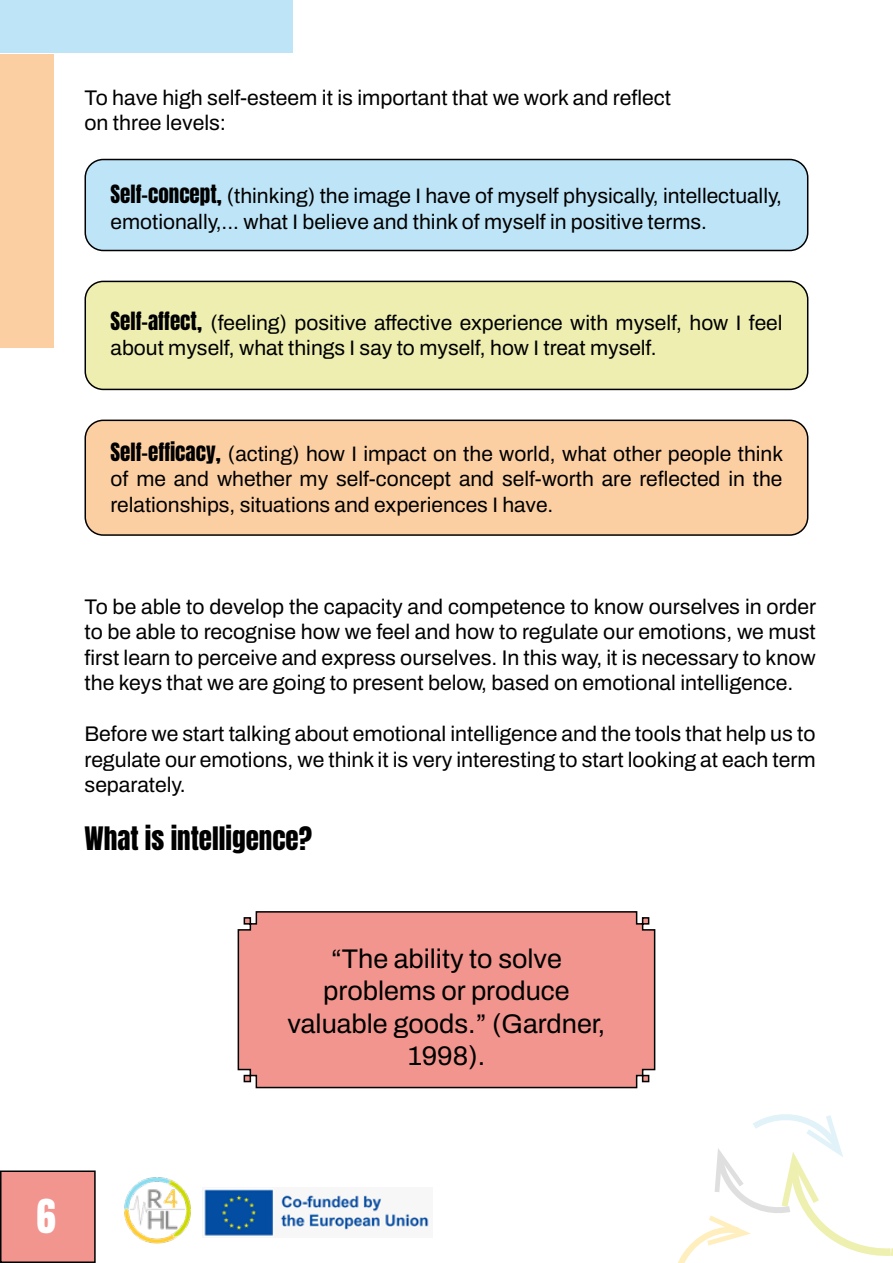
<style>
.page{position:relative;width:893px;height:1263px;background:#fff}
.page>*{position:absolute;margin:0;border:0;box-sizing:border-box;transform-origin:0 0}
.t1{font:39px "Anton";color:#fff}
.t2{font:600 27px/32.4px "Archivo";color:#000;text-align:center}
.t3{font:27px "Anton";color:#000}
.t4{font:600 21.15px/25.5px "Archivo";color:#000;text-align:justify}
.t5{font:600 21px/25.2px "Archivo";color:#000}
.s1{font-family:"Anton";font-weight:400}
</style>
<div class="page">
<div style="left:1px;top:1171px;width:94px;height:91px;background:#f2958e"></div>
<div style="left:0;top:1170px;width:96px;height:93px;border:2px solid #000"></div>
<svg style="left:678px;top:1114px;width:215px;height:149px"></svg>
<div style="left:0;top:0;width:293px;height:53px;background:#bde4f7"></div>
<div style="left:0;top:54px;width:53px;height:294px;background:#fccfa2"></div>
<img style="left:124px;top:1177px;width:67px;height:67px">
<img style="left:204px;top:1189px;width:225px;height:47px">
<div style="left:85px;top:159px;width:723px;height:91px;background:#bde4f7;border-radius:18px"></div>
<div style="left:85px;top:159px;width:723px;height:92px;border:2px solid #000;border-radius:18px"></div>
<div style="left:85px;top:281px;width:723px;height:108px;background:#edeeb0;border-radius:18px"></div>
<div style="left:85px;top:281px;width:723px;height:109px;border:2px solid #000;border-radius:18px"></div>
<div style="left:85px;top:420px;width:723px;height:115px;background:#fccfa2;border-radius:18px"></div>
<div style="left:85px;top:420px;width:723px;height:116px;border:2px solid #000;border-radius:18px"></div>
<div style="left:237px;top:911px;width:419px;height:178px;background:#f2958e"></div>
<p class="t4" style="left:85px;top:85px;width:588px">To have high self-esteem it is important that we work and reflect on three levels:</p>
<p class="t5" style="left:111px;top:183px;width:673px"><span class="s1">Self-concept,</span> (thinking) the image I have of myself physically, intellectually, emotionally,... what I believe and think of myself in positive terms.</p>
<p class="t5" style="left:111px;top:310px;width:673px"><span class="s1">Self-affect,</span> (feeling) positive affective experience with myself, how I feel about myself, what things I say to myself, how I treat myself.</p>
<p class="t5" style="left:111px;top:441px;width:674px;text-align:justify"><span class="s1">Self-efficacy,</span> (acting) how I impact on the world, what other people think of me and whether my self-concept and self-worth are reflected in the relationships, situations and experiences I have.</p>
<p class="t4" style="left:85px;top:594px;width:733px">To be able to develop the capacity and competence to know ourselves in order to be able to recognise how we feel and how to regulate our emotions, we must first learn to perceive and express ourselves. In this way, it is necessary to know the keys that we are going to present below, based on emotional intelligence.</p>
<p class="t4" style="left:85px;top:721px;width:733px">Before we start talking about emotional intelligence and the tools that help us to regulate our emotions, we think it is very interesting to start looking at each term separately.</p>
<p class="t3" style="left:85px;top:825px;width:229px">What is intelligence?</p>
<p class="t2" style="left:288px;top:942px;width:319px">“The ability to solve problems or produce valuable goods.” (Gardner,<br>1998).</p>
<h1 class="t1" style="left:36px;top:1197px;width:21px">6</h1>
</div>
